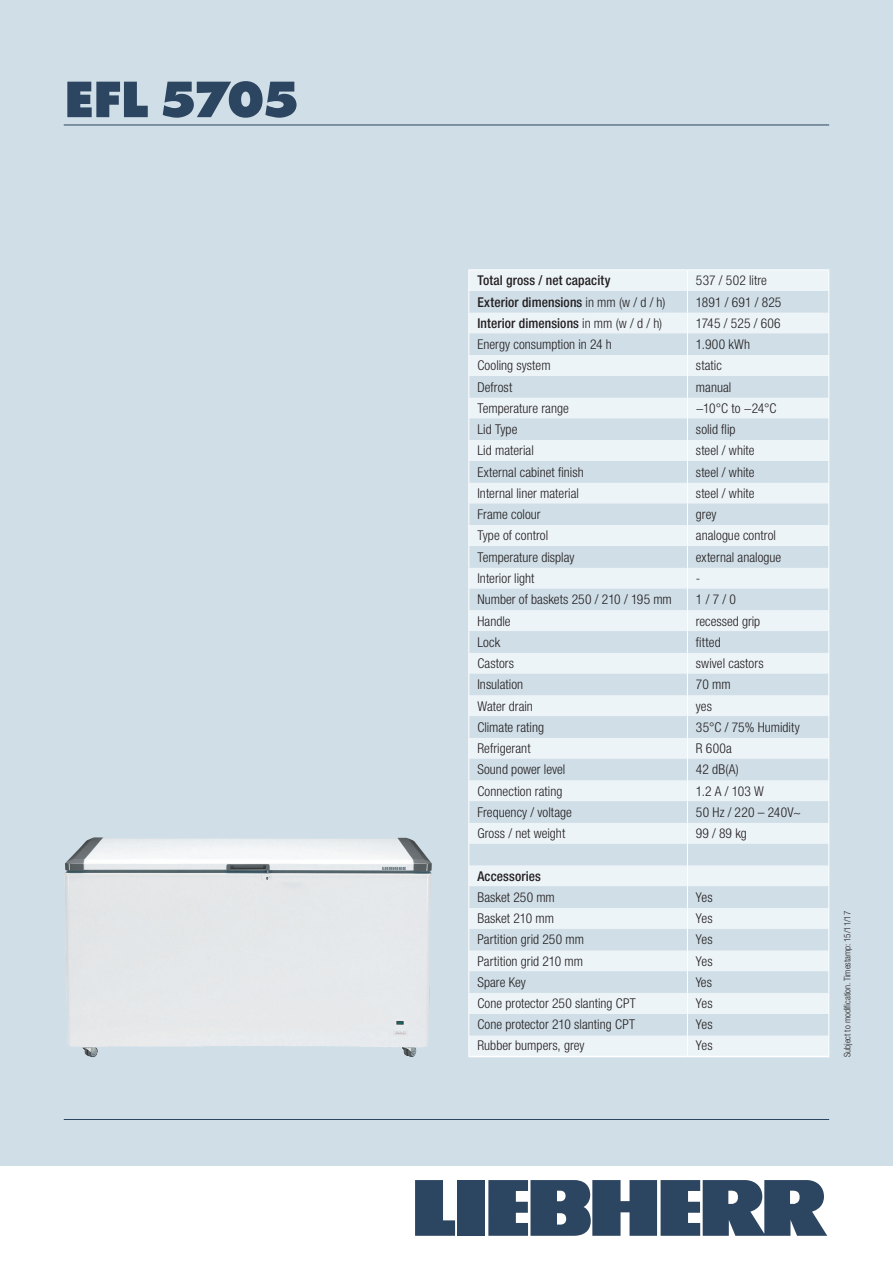
<style>
.page{position:relative;width:893px;height:1263px;background:#fff}
.page>*{position:absolute;margin:0;border:0;box-sizing:border-box;transform-origin:0 0}
.ps_attribute_pi{font:700 expanded 53.25px "Futura";letter-spacing:-.06em;color:#2c4560}
.t1{font:300 condensed 13.5px "Helvetica Neue LTW1 G";letter-spacing:.005em;color:#231f20}
.t2{font:500 condensed 13.5px "Helvetica Neue LTW1 G";letter-spacing:.01em;color:#231f20}
.t3{font:300 condensed 9px "Helvetica Neue LT Std";color:#231f20}
.s1{font-weight:300}
</style>
<div class="page">
<div style="left:0;top:0;width:893px;height:1165px;background:#d0dee7"></div>
<svg style="left:415px;top:1180px;width:40px;height:56px"></svg>
<div style="left:458px;top:1180px;width:27px;height:56px;background:#2c4560"></div>
<svg style="left:488px;top:1180px;width:339px;height:56px;background:#4c6178"></svg>
<hr style="left:64px;top:125px;width:765px;height:1px;background:#2c4560">
<hr style="left:64px;top:1119px;width:765px;height:1px;background:#2c4560">
<div style="left:469px;top:270px;width:359px;height:786px;background:#edf4f8"></div>
<svg style="left:469px;top:291px;width:359px;height:744px"></svg>
<hr style="left:468px;top:1056px;width:219px;height:1px;background:#fff">
<hr style="left:687px;top:1056px;width:142px;height:1px;background:#fff">
<svg style="left:468px;top:270px;width:1px;height:786px"></svg>
<svg style="left:687px;top:270px;width:1px;height:786px"></svg>
<svg style="left:828px;top:270px;width:1px;height:786px"></svg>
<hr style="left:468px;top:269px;width:219px;height:1px;background:#fff">
<hr style="left:687px;top:269px;width:142px;height:1px;background:#fff">
<img style="left:64px;top:837px;width:30px;height:190px">
<p class="ps_attribute_pi" style="left:64px;top:67px;width:237px">EFL 5705</p>
<p class="t2" style="left:477px;top:273px;width:135px">Total gross / net capacity</p>
<p class="t1" style="left:696px;top:273px;width:73px">537 / 502 litre</p>
<p class="t2" style="left:477px;top:294px;width:190px">Exterior dimensions <span class="s1">in mm (w / d / h)</span></p>
<p class="t1" style="left:696px;top:294px;width:87px">1891 / 691 / 825</p>
<p class="t2" style="left:477px;top:315px;width:186px">Interior dimensions <span class="s1">in mm (w / d / h)</span></p>
<p class="t1" style="left:696px;top:315px;width:86px">1745 / 525 / 606</p>
<p class="t1" style="left:477px;top:336px;width:136px">Energy consumption in 24 h</p>
<p class="t1" style="left:696px;top:336px;width:56px">1.900 kWh</p>
<p class="t1" style="left:477px;top:358px;width:75px">Cooling system</p>
<p class="t1" style="left:696px;top:358px;width:28px">static</p>
<p class="t1" style="left:477px;top:379px;width:36px">Defrost</p>
<p class="t1" style="left:696px;top:379px;width:37px">manual</p>
<p class="t1" style="left:477px;top:400px;width:93px">Temperature range</p>
<p class="t1" style="left:696px;top:400px;width:82px">−10°C to −24°C</p>
<p class="t1" style="left:477px;top:421px;width:42px">Lid Type</p>
<p class="t1" style="left:696px;top:421px;width:41px">solid flip</p>
<p class="t1" style="left:477px;top:443px;width:58px">Lid material</p>
<p class="t1" style="left:696px;top:443px;width:60px">steel / white</p>
<p class="t1" style="left:477px;top:464px;width:108px">External cabinet finish</p>
<p class="t1" style="left:696px;top:464px;width:60px">steel / white</p>
<p class="t1" style="left:477px;top:485px;width:103px">Internal liner material</p>
<p class="t1" style="left:696px;top:485px;width:60px">steel / white</p>
<p class="t1" style="left:477px;top:506px;width:65px">Frame colour</p>
<p class="t1" style="left:696px;top:506px;width:22px">grey</p>
<p class="t1" style="left:477px;top:528px;width:72px">Type of control</p>
<p class="t1" style="left:696px;top:528px;width:82px">analogue control</p>
<p class="t1" style="left:477px;top:549px;width:99px">Temperature display</p>
<p class="t1" style="left:696px;top:549px;width:87px">external analogue</p>
<p class="t1" style="left:477px;top:570px;width:59px">Interior light</p>
<p class="t1" style="left:696px;top:570px;width:6px">-</p>
<p class="t1" style="left:477px;top:592px;width:196px">Number of baskets 250 / 210 / 195 mm</p>
<p class="t1" style="left:696px;top:592px;width:41px">1 / 7 / 0</p>
<p class="t1" style="left:477px;top:613px;width:35px">Handle</p>
<p class="t1" style="left:696px;top:613px;width:66px">recessed grip</p>
<p class="t1" style="left:477px;top:634px;width:24px">Lock</p>
<p class="t1" style="left:696px;top:634px;width:26px">fitted</p>
<p class="t1" style="left:477px;top:655px;width:38px">Castors</p>
<p class="t1" style="left:696px;top:655px;width:69px">swivel castors</p>
<p class="t1" style="left:477px;top:677px;width:47px">Insulation</p>
<p class="t1" style="left:696px;top:677px;width:36px">70 mm</p>
<p class="t1" style="left:477px;top:698px;width:57px">Water drain</p>
<p class="t1" style="left:696px;top:698px;width:18px">yes</p>
<p class="t1" style="left:477px;top:719px;width:68px">Climate rating</p>
<p class="t1" style="left:696px;top:719px;width:105px">35°C / 75% Humidity</p>
<p class="t1" style="left:477px;top:740px;width:55px">Refrigerant</p>
<p class="t1" style="left:696px;top:740px;width:38px">R 600a</p>
<p class="t1" style="left:477px;top:762px;width:90px">Sound power level</p>
<p class="t1" style="left:696px;top:762px;width:44px">42 dB(A)</p>
<p class="t1" style="left:477px;top:783px;width:87px">Connection rating</p>
<p class="t1" style="left:696px;top:783px;width:70px">1.2 A / 103 W</p>
<p class="t1" style="left:477px;top:804px;width:96px">Frequency / voltage</p>
<p class="t1" style="left:696px;top:804px;width:107px">50 Hz / 220 – 240V~</p>
<p class="t1" style="left:477px;top:825px;width:89px">Gross / net weight</p>
<p class="t1" style="left:696px;top:825px;width:52px">99 / 89 kg</p>
<p class="t2" style="left:477px;top:868px;width:65px">Accessories</p>
<p class="t1" style="left:477px;top:889px;width:79px">Basket 250 mm</p>
<p class="t1" style="left:696px;top:889px;width:18px">Yes</p>
<p class="t1" style="left:477px;top:910px;width:78px">Basket 210 mm</p>
<p class="t1" style="left:696px;top:910px;width:18px">Yes</p>
<p class="t1" style="left:477px;top:932px;width:108px">Partition grid 250 mm</p>
<p class="t1" style="left:696px;top:932px;width:18px">Yes</p>
<p class="t1" style="left:477px;top:953px;width:107px">Partition grid 210 mm</p>
<p class="t1" style="left:696px;top:953px;width:18px">Yes</p>
<p class="t1" style="left:477px;top:974px;width:50px">Spare Key</p>
<p class="t1" style="left:696px;top:974px;width:18px">Yes</p>
<p class="t1" style="left:477px;top:995px;width:160px">Cone protector 250 slanting CPT</p>
<p class="t1" style="left:696px;top:995px;width:18px">Yes</p>
<p class="t1" style="left:477px;top:1017px;width:159px">Cone protector 210 slanting CPT</p>
<p class="t1" style="left:696px;top:1017px;width:18px">Yes</p>
<p class="t1" style="left:477px;top:1038px;width:109px">Rubber bumpers, grey</p>
<p class="t1" style="left:696px;top:1038px;width:18px">Yes</p>
<p class="t3" style="left:842px;top:1057px;width:148px;rotate:-90deg">Subject to modification. Timestamp: 15/11/17</p>
</div>
